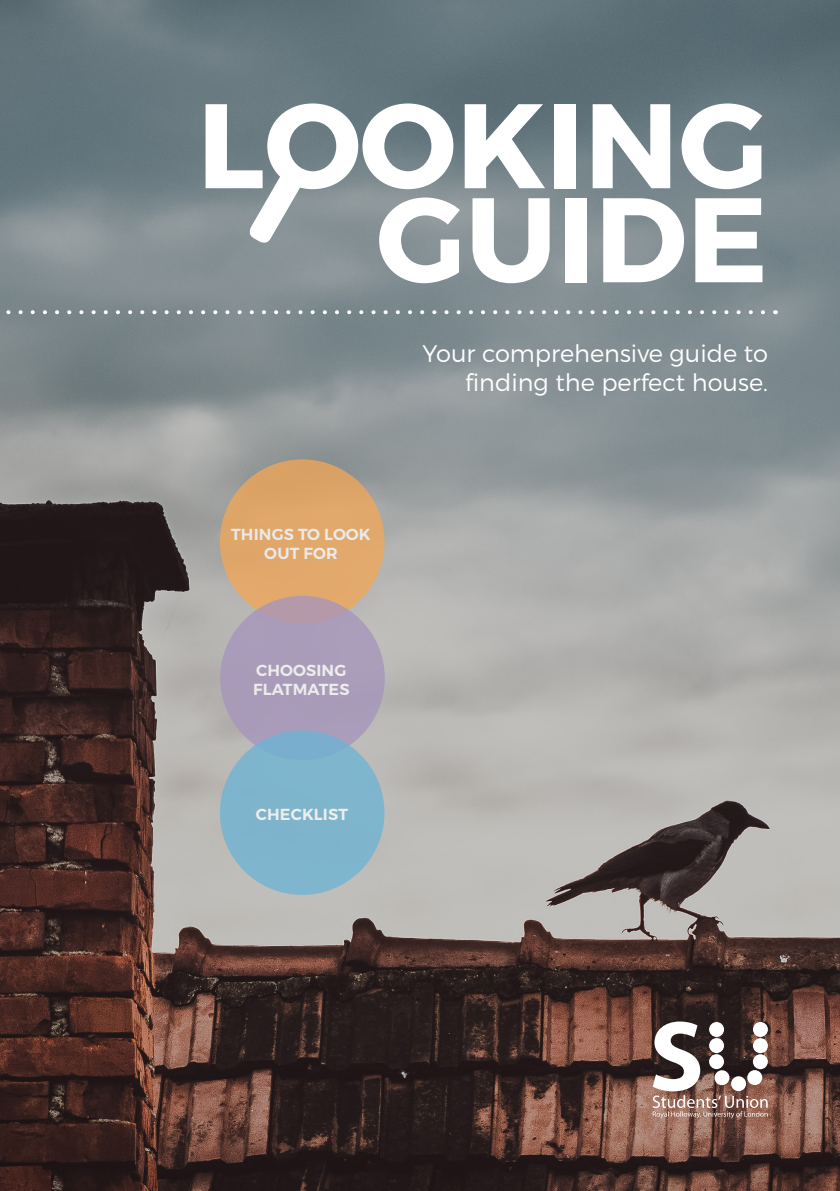
<style>
.page{position:relative;width:840px;height:1191px;background:#fff}
.page>*{position:absolute;margin:0;border:0;box-sizing:border-box;transform-origin:0 0}
.t1{font:700 120px "Montserrat";color:#fff}
.t2{font:300 24px "Montserrat";color:#fff}
.t3{font:600 16px/19.2px "Montserrat";letter-spacing:.01em;color:#fff;text-align:center}
</style>
<div class="page">
<img style="left:0;top:0;width:839px;height:1191px">
<svg style="left:247px;top:167px;width:58px;height:78px"></svg>
<svg style="left:0;top:310px;width:762px;height:4px"></svg>
<div style="left:220px;top:459px;width:164px;height:165px;background:#e1a86b;border-radius:50%"></div>
<div style="left:220px;top:596px;width:164px;height:164px;background:linear-gradient(to bottom,#af9bb1,#a69dbe);border-radius:50%"></div>
<div style="left:220px;top:730px;width:164px;height:165px;background:#7eb5cd;border-radius:50%"></div>
<svg style="left:652px;top:1021px;width:115px;height:97px"></svg>
<p class="t1" style="left:197px;top:71px;width:572px">LOOKING</p>
<p class="t1" style="left:376px;top:165px;width:393px">GUIDE</p>
<p class="t2" style="left:422px;top:339px;width:347px">Your comprehensive guide to</p>
<p class="t2" style="left:465px;top:368px;width:304px">finding the perfect house.</p>
<p class="t3" style="left:231px;top:524px;width:141px">THINGS TO LOOK<br>OUT FOR</p>
<p class="t3" style="left:253px;top:661px;width:98px;text-align:left">CHOOSING<br>FLATMATES</p>
<p class="t3" style="left:256px;top:805px;width:94px">CHECKLIST</p>
</div>
